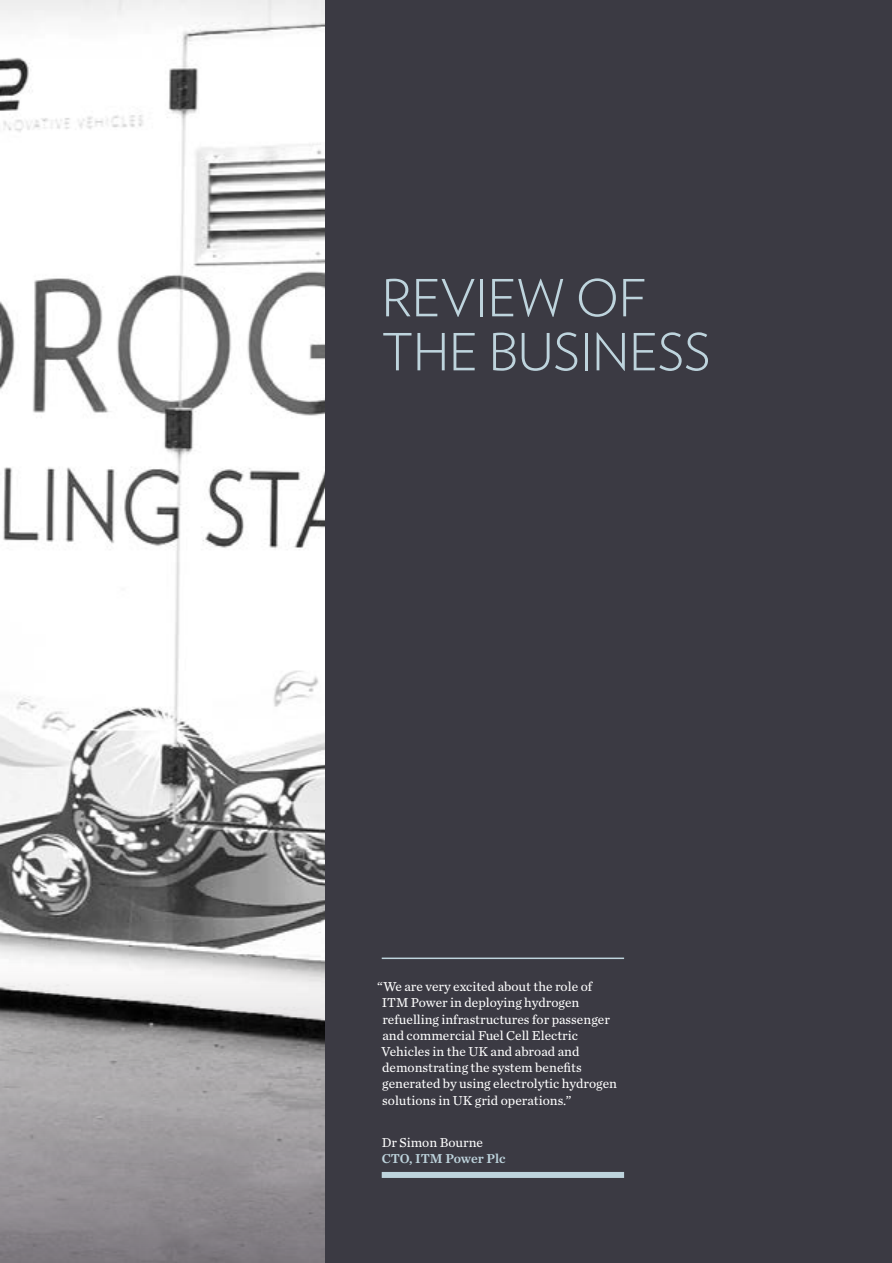
<style>
.page{position:relative;width:892px;height:1263px;background:#fff}
.page>*{position:absolute;margin:0;border:0;box-sizing:border-box;transform-origin:0 0}
.t1{font:300 51px/54px "Verlag";color:#bed4dd}
.t2{font:13.5px/16.2px "Chronicle Text G2";color:#fff}
.t3{font:13.5px "Chronicle Text G2 Semi";color:#bed4dd}
</style>
<div class="page">
<div style="left:324px;top:0;width:568px;height:1263px;background:#3b3a43"></div>
<img style="left:0;top:0;width:324px;height:875px">
<div style="left:382px;top:1172px;width:242px;height:6px;background:#bed4dd"></div>
<hr style="left:382px;top:957px;width:242px;height:2px;background:#bed4dd">
<svg style="left:0;top:875px;width:324px;height:388px"></svg>
<h1 class="t1" style="left:382px;top:268px;width:330px">REVIEW OF<br>THE BUSINESS</h1>
<p class="t2" style="left:381px;top:978px;width:237px;text-indent:-4px">“We are very excited about the role of ITM Power in deploying hydrogen refuelling infrastructures for passenger and commercial Fuel Cell Electric Vehicles in the UK and abroad and demonstrating the system benefits generated by using electrolytic hydrogen solutions in UK grid operations.”</p>
<p class="t2" style="left:382px;top:1134px;width:103px">Dr Simon Bourne</p>
<p class="t3" style="left:382px;top:1148px;width:125px">CTO, ITM Power Plc</p>
</div>
